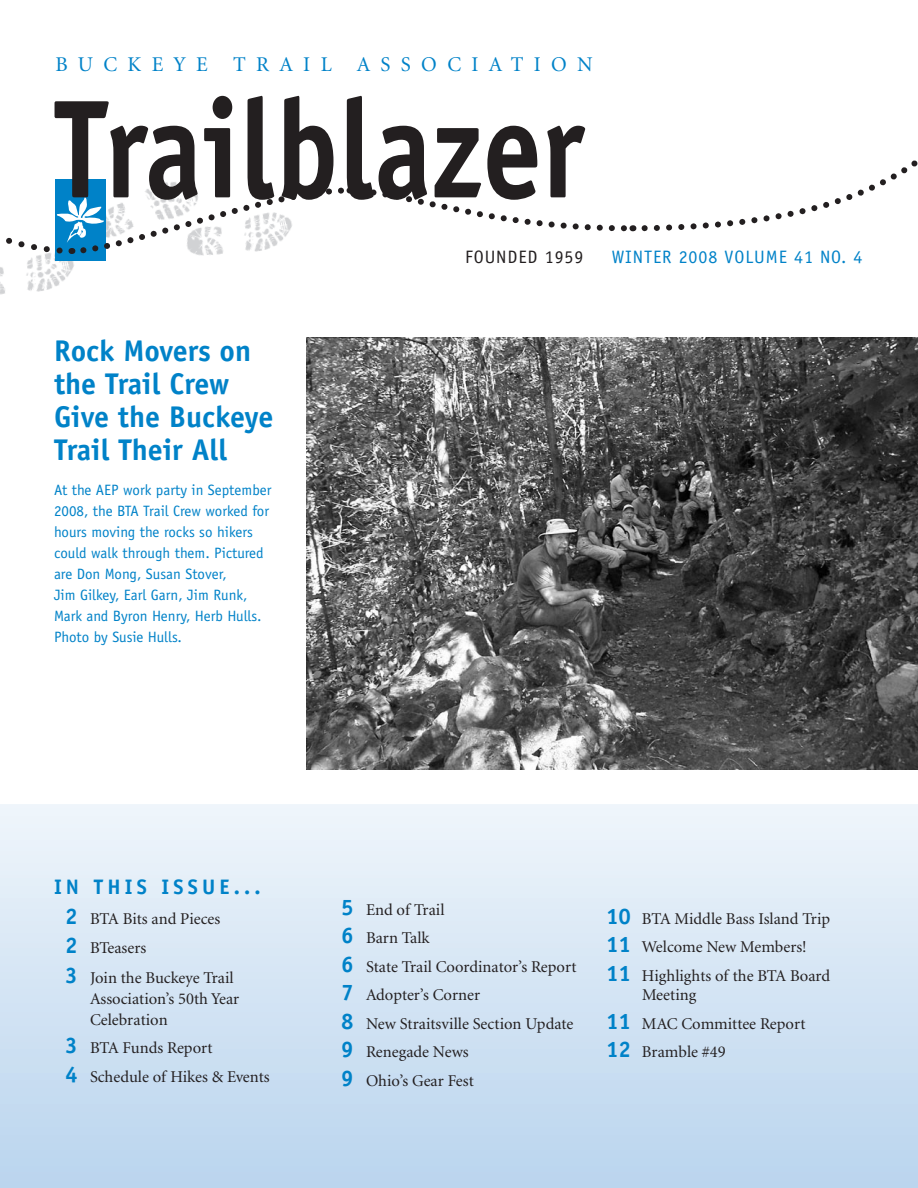
<style>
.page{position:relative;width:918px;height:1188px;background:#fff}
.page>*{position:absolute;margin:0;border:0;box-sizing:border-box;transform-origin:0 0}
.t1{font:700 140.25px "Officina Sans";color:#231f20;scale:.85 1}
.t2{font:700 30px/33px "Officina Sans";color:#0082c8}
.t3{font:21px "Minion";letter-spacing:.49em;color:#0082c8}
.t4{font:700 21px "Officina Sans";letter-spacing:.2em;color:#0082c8}
.t5{font:18px "Officina Sans";letter-spacing:.05em;color:#0082c8}
.t6{font:18px "Officina Sans";letter-spacing:.05em;color:#231f20}
.t7{font:16.5px/28.5px "Minion";color:#231f20}
.t8{font:15px/21px "Officina Sans";color:#0082c8}
.s1{font-family:"Officina Sans";font-weight:700;font-size:22.5px;color:#0082c8}
</style>
<div class="page">
<div style="left:0;top:804px;width:918px;height:384px;background:linear-gradient(to bottom,#eff5fb,#b9d4ee)"></div>
<img style="left:0;top:257px;width:74px;height:38px">
<div style="left:56px;top:179px;width:50px;height:82px;background:#0082c8"></div>
<svg style="left:6px;top:160px;width:912px;height:97px"></svg>
<img style="left:179px;top:204px;width:119px;height:53px">
<img style="left:306px;top:338px;width:612px;height:432px">
<p class="t3" style="left:56px;top:54px;width:539px">Buckeye Trail Associat ion</p>
<h1 class="t1" style="left:54px;top:62px;width:625px">Trailblazer</h1>
<p class="t6" style="left:465px;top:246px;width:120px">Foun ded 1959</p>
<p class="t5" style="left:612px;top:247px;width:252px">WINTER 2008 Volume 41 No. 4</p>
<h2 class="t2" style="left:54px;top:334px;width:221px">Rock Movers on the Trail Crew<br>Give the Buckeye<br>Trail Their All</h2>
<p class="t8" style="left:54px;top:479px;width:219px">At the AEP work party in September<br>2008, the BTA Trail Crew worked for hours moving the rocks so hikers could walk through them. Pictured are Don Mong, Susan Stover,<br>Jim Gilkey, Earl Garn, Jim Runk,<br>Mark and Byron Henry, Herb Hulls.<br>Photo by Susie Hulls.</p>
<p class="t4" style="left:54px;top:874px;width:208px">In this issue...</p>
<p class="t7" style="left:65px;top:905px;width:156px"><span class="s1">2</span> BTA Bits and Pieces<br><span class="s1">2</span> BTeasers</p>
<p class="t7" style="left:90px;top:968px;width:151px;line-height:21px;text-indent:-25px"><span class="s1">3</span> Join the Buckeye Trail -Association’s 50th Year<br>Celebration</p>
<p class="t7" style="left:65px;top:1034px;width:206px"><span class="s1">3</span> BTA Funds Report<br><span class="s1">4</span> S chedule of Hikes &amp; Events</p>
<p class="t7" style="left:341px;top:896px;width:237px"><span class="s1">5</span> End of Trail<br><span class="s1">6</span> Barn Talk<br><span class="s1">6</span> State Trail Coordinator’s Report<br><span class="s1">7</span> Adopter’s Corner<br><span class="s1">8</span> New Straitsville Section Update<br><span class="s1">9</span> Renegade News<br><span class="s1">9</span> Ohio’s Gear Fest</p>
<p class="t7" style="left:606px;top:905px;width:226px"><span class="s1">10</span> BTA Middle Bass Island Trip<br><span class="s1">11</span> Welcome New Members!<br><span class="s1">11</span> Highlights of the BTA Board</p>
<p class="t7" style="left:606px;top:982px;width:201px;text-indent:36px">Meeting<br><span class="s1">11</span> MAC Committee Report<br><span class="s1">12</span> Bramble #49</p>
</div>
